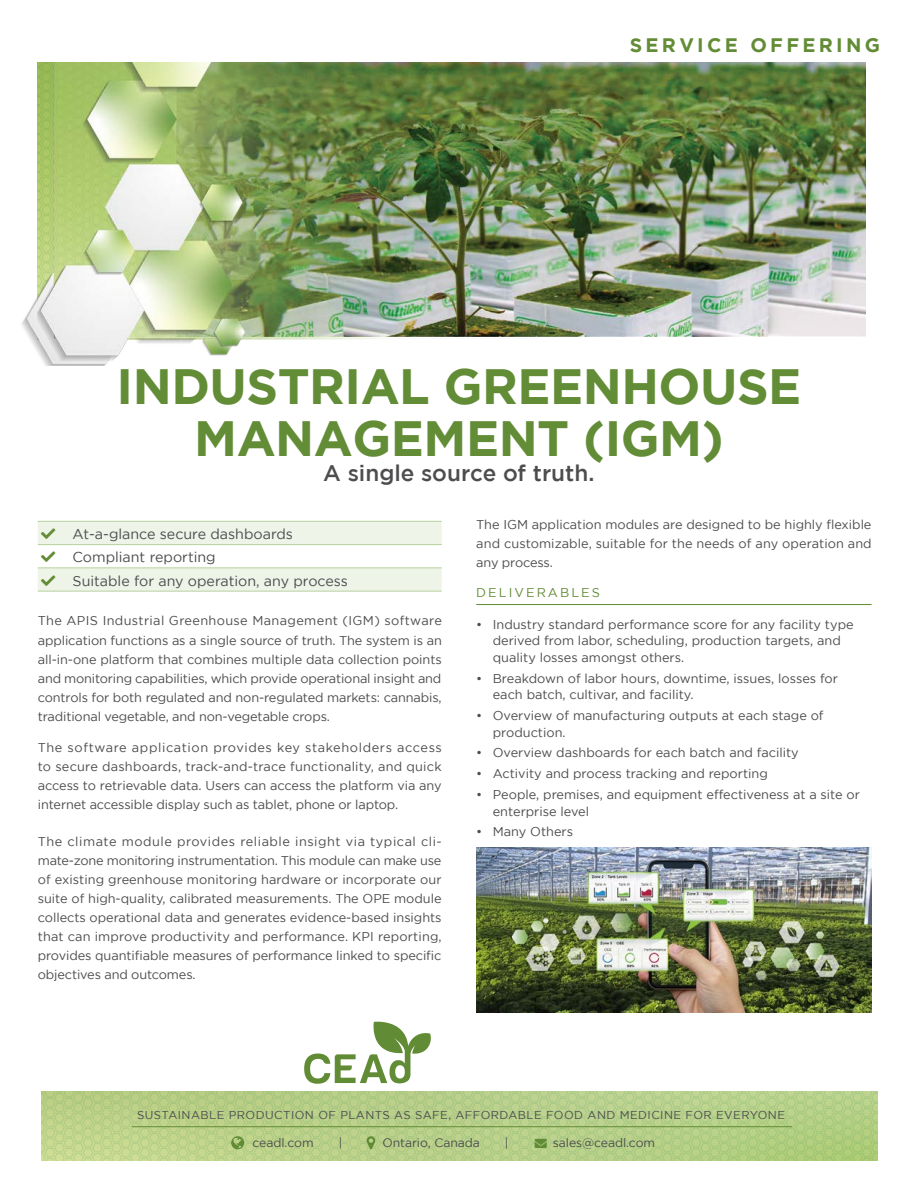
<style>
.page{position:relative;width:918px;height:1188px;background:#fff}
.page>*{position:absolute;margin:0;border:0;box-sizing:border-box;transform-origin:0 0}
.t1{font:700 49.5px "Gotham";letter-spacing:-.01em;color:#628c35}
.t2{font:500 22.5px "Gotham";color:#4d4d4f}
.t3{font:700 19.5px "Gotham";letter-spacing:.17em;color:#628c35}
.t4{font:14.25px "Gotham";color:#4b4c4d}
.Body_copy{font:12.75px/19px "Gotham";color:#4b4c4d;text-align:justify}
.Subhead{font:12.75px "Gotham";letter-spacing:.16em;color:#628c35}
.t5{font:12.15px "Gotham";letter-spacing:-.005em;color:#4b4c4d}
.t6{font:11.4px "Gotham";letter-spacing:.04em;color:#4c4d4e}
.s1{color:#618c35}
</style>
<div class="page">
<img style="left:21px;top:63px;width:17px;height:289px">
<svg style="left:41px;top:1092px;width:837px;height:68px;background:#b6ce87"></svg>
<hr style="left:132px;top:1126px;width:660px;height:1px;background:#618c35">
<svg style="left:367px;top:1136px;width:8px;height:13px"></svg>
<svg style="left:231px;top:1136px;width:13px;height:13px"></svg>
<svg style="left:304px;top:1022px;width:127px;height:62px"></svg>
<img style="left:38px;top:63px;width:827px;height:303px">
<hr style="left:38px;top:591px;width:404px;height:1px;background:#b8d19f">
<hr style="left:476px;top:604px;width:396px;height:1px;background:#628c35">
<img style="left:476px;top:848px;width:395px;height:164px">
<svg style="left:38px;top:521px;width:404px;height:70px"></svg>
<h3 class="t3" style="left:630px;top:34px;width:252px">SERVICE OFFERING</h3>
<p class="t1" style="left:117px;top:358px;width:686px">INDUSTRIAL GREENHOUSE</p>
<p class="t1" style="left:194px;top:409px;width:531px">MANAGEMENT (IGM)</p>
<p class="t2" style="left:323px;top:460px;width:273px">A single source of truth.</p>
<p class="t4" style="left:73px;top:526px;width:222px">At-a-glance secure dashboards</p>
<p class="t4" style="left:73px;top:550px;width:145px">Compliant reporting</p>
<p class="t4" style="left:73px;top:573px;width:277px">Suitable for any operation, any process</p>
<p class="Body_copy" style="left:38px;top:611px;width:406px">The APIS Industrial Greenhouse Management (IGM) software application functions as a single source of truth. The system is an all-in-one platform that combines multiple data collection points and monitoring capabilities, which provide operational insight and controls for both regulated and non-regulated markets: cannabis, traditional vegetable, and non-vegetable crops.</p>
<p class="Body_copy" style="left:38px;top:738px;width:406px">The software application provides key stakeholders access to secure dashboards, track-and-trace functionality, and quick access to retrievable data. Users can access the platform via any internet accessible display such as tablet, phone or laptop.</p>
<p class="Body_copy" style="left:38px;top:832px;width:405px">The climate module provides reliable insight via typical cli&shy;mate-zone monitoring instrumentation. This module can make use of existing greenhouse monitoring hardware or incorporate our suite of high-quality, calibrated measurements. The OPE module collects operational data and generates evidence-based insights that can improve productivity and performance. KPI reporting, provides quantifiable measures of performance linked to specific objectives and outcomes.</p>
<p class="Body_copy" style="left:476px;top:515px;width:397px">The IGM application modules are designed to be highly flexible and customizable, suitable for the needs of any operation and any process.</p>
<p class="Subhead" style="left:476px;top:586px;width:125px">DELIVERABLES</p>
<p class="Body_copy" style="left:493px;top:616px;width:362px;line-height:16.5px;text-align:left;text-indent:-16px">• Industry standard performance score for any facility type derived from labor, scheduling, production targets, and quality losses amongst others.</p>
<p class="Body_copy" style="left:493px;top:670px;width:347px;line-height:16.5px;text-indent:-16px">• Breakdown of labor hours, downtime, issues, losses for each batch, cultivar, and facility.</p>
<p class="Body_copy" style="left:493px;top:707px;width:332px;line-height:16.5px;text-indent:-16px">• Overview of manufacturing outputs at each stage of production.</p>
<p class="Body_copy" style="left:476px;top:743px;width:324px">• Overview dashboards for each batch and facility</p>
<p class="Body_copy" style="left:476px;top:764px;width:293px">• Activity and process tracking and reporting</p>
<p class="Body_copy" style="left:493px;top:786px;width:369px;line-height:16.5px;text-indent:-16px">• People, premises, and equipment effectiveness at a site or enterprise level</p>
<p class="Body_copy" style="left:476px;top:822px;width:98px">• Many Others</p>
<p class="t6" style="left:137px;top:1108px;width:649px">SUSTAINABLE PRODUCTION OF PLANTS AS SAFE, AFFORDABLE FOOD AND MEDICINE FOR EVERYONE</p>
<p class="t5" style="left:252px;top:1136px;width:63px">ceadl.com</p>
<p class="t5" style="left:339px;top:1136px;width:5px">|</p>
<p class="t5" style="left:382px;top:1136px;width:99px">Ontario, Canada</p>
<p class="t5" style="left:505px;top:1136px;width:5px">|</p>
<p class="t5" style="left:535px;top:1136px;width:122px"><span class="s1">→</span> sales@ceadl.com</p>
</div>
